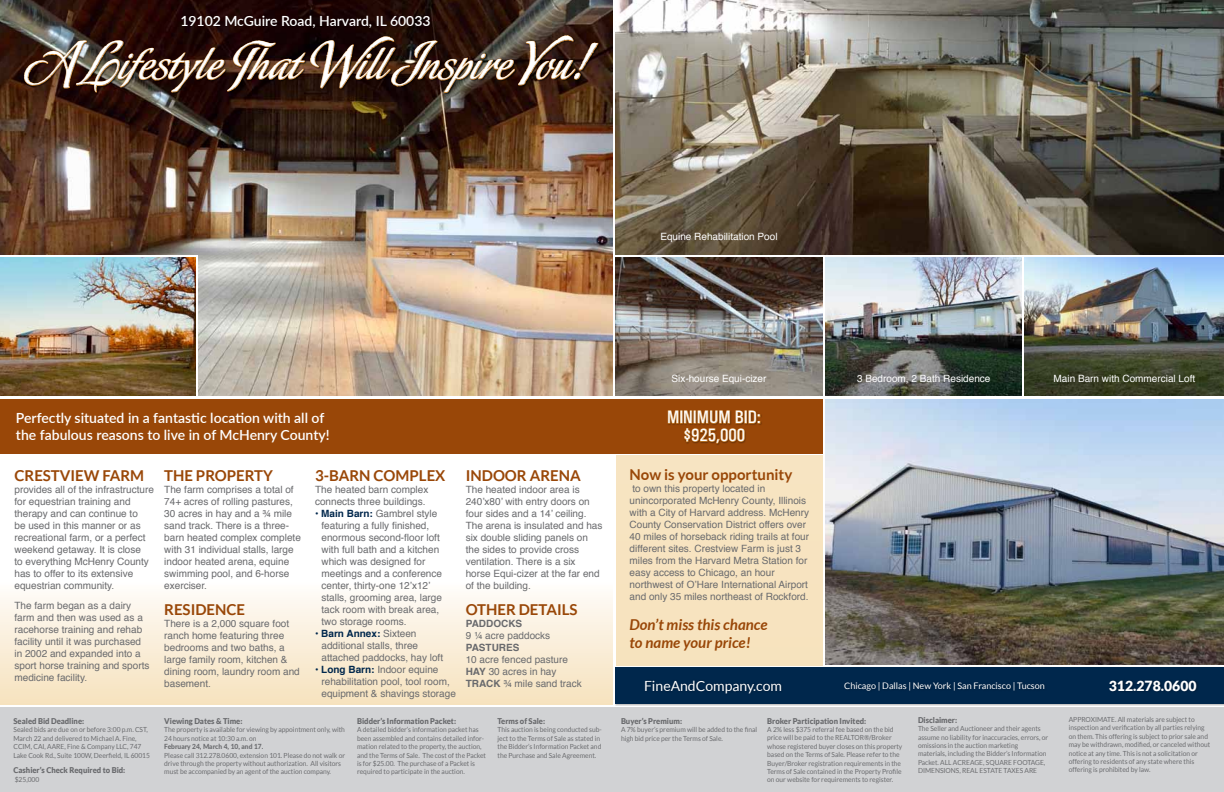
<style>
.page{position:relative;width:1224px;height:792px;background:#fff}
.page>*{position:absolute;margin:0;border:0;box-sizing:border-box;transform-origin:0 0}
.t1{font:50px "Oxida";color:#fff}
.t2{font:500 condensed 18px/18px "Univers";color:#fff;text-align:center}
.t3{font:700 15px "Lato";color:#994708}
.t4{font:italic 700 15px/18px "Lato";color:#994708}
.t5{font:600 14px/16.8px "Lato";color:#fff}
.t6{font:14px "Lato";color:#fff}
.t7{font:900 14px "Lato";color:#fff}
.t8{font:10px/12px "Helvetica";color:#696a6d}
.t9{font:10px "Helvetica";color:#fff}
.t10{font:700 10px "Helvetica";color:#696a6d}
.t11{font:9px "Lato";color:#fff}
.t12{font:900 8px "Lato";color:#696a6d;scale:.95 1}
.t13{font:7px/8.4px "Lato";color:#696a6d;scale:.95 1}
.t14{font:800 7px "Lato";color:#696a6d;scale:.95 1}
.s1{font-weight:700;color:#00274c}
.s2{font-weight:700}
</style>
<div class="page">
<img style="left:199px;top:255px;width:414px;height:141px">
<div style="left:617px;top:455px;width:206px;height:210px;background:#f7e3c0"></div>
<div style="left:0;top:570px;width:613px;height:134px;background:linear-gradient(to bottom,#fff,#f6e2bd)"></div>
<div style="left:0;top:707px;width:1224px;height:85px;background:#d1d2d4"></div>
<div style="left:0;top:399px;width:613px;height:54px;background:#994708"></div>
<div style="left:615px;top:667px;width:609px;height:39px;background:#c5c5c5"></div>
<div style="left:616px;top:667px;width:608px;height:37px;background:#00274c"></div>
<img style="left:0;top:0;width:613px;height:255px">
<img style="left:826px;top:399px;width:398px;height:265px">
<img style="left:1025px;top:258px;width:199px;height:138px">
<img style="left:615px;top:0;width:609px;height:255px">
<img style="left:826px;top:258px;width:196px;height:138px">
<img style="left:615px;top:258px;width:208px;height:138px">
<svg style="left:23px;top:35px;width:576px;height:59px"></svg>
<div style="left:181px;top:15px;width:251px;height:15px;background:#000;opacity:.35"></div>
<div style="left:613px;top:399px;width:210px;height:54px;background:#994708"></div>
<svg style="left:667px;top:410px;width:94px;height:34px"></svg>
<img style="left:0;top:258px;width:196px;height:138px">
<h3 class="t5" style="left:180px;top:12px;width:252px">19102 McGuire Road, Harvard, IL 60033</h3>
<h1 class="t1" style="left:27px;top:30px;width:561px">A Lifestyle That Will Inspire You!</h1>
<p class="t9" style="left:660px;top:229px;width:119px">Equine Rehabilitation Pool</p>
<h3 class="t5" style="left:16px;top:409px;width:315px">Perfectly situated in a fantastic location with all of the fabulous reasons to live in of McHenry County!</h3>
<h3 class="t3" style="left:14px;top:467px;width:118px">Crestvi ew Farm</h3>
<p class="t8" style="left:14px;top:484px;width:141px">provides all of the infrastructure for equestrian training and therapy and can continue to<br>be used in this manner or as recreational farm, or a perfect weekend getaway. It is close<br>to everything McHenry County has to offer to its extensive equestrian community.</p>
<p class="t8" style="left:14px;top:599px;width:137px">The farm began as a dairy farm and then was used as a racehorse training and rehab facility until it was purchased in 2002 and expanded into a sport horse training and sports medicine facility.</p>
<h3 class="t3" style="left:164px;top:467px;width:110px">THE PROPERTY</h3>
<p class="t8" style="left:164px;top:484px;width:138px">The farm comprises a total of<br>74+ acres of rolling pastures,<br>30 acres in hay and a ¾ mile sand track. There is a three&shy;barn heated complex complete with 31 individual stalls, large indoor heated arena, equine swimming pool, and 6-horse exerciser.</p>
<h3 class="t3" style="left:164px;top:601px;width:81px">RESIDENCE</h3>
<p class="t8" style="left:164px;top:617px;width:137px">There is a 2,000 square foot ranch home featuring three bedrooms and two baths, a large family room, kitchen &amp; dining room, laundry room and basement.</p>
<h3 class="t3" style="left:315px;top:467px;width:132px">3-BARN COMPLEX</h3>
<p class="t8" style="left:315px;top:484px;width:115px">The heated barn complex connects three buildings.</p>
<p class="t8" style="left:321px;top:508px;width:122px;text-indent:-6px"><span class="s1">• Main Barn:</span> Gambrel style featuring a fully finished, enormous second-floor loft with full bath and a kitchen which was designed for meetings and a conference center, thirty-one 12’x12’ stalls, grooming area, large tack room with break area, two storage rooms.</p>
<p class="t8" style="left:321px;top:628px;width:123px;text-indent:-6px"><span class="s1">• Barn Annex:</span> Sixteen additional stalls, three attached paddocks, hay loft</p>
<p class="t8" style="left:321px;top:664px;width:136px;text-indent:-6px"><span class="s1">• Long Barn:</span> Indoor equine rehabilitation pool, tool room, equipment &amp; shavings storage</p>
<h3 class="t3" style="left:466px;top:467px;width:116px">INDOOR ARENA</h3>
<p class="t8" style="left:466px;top:484px;width:138px">The heated indoor area is<br>240’x80’ with entry doors on four sides and a 14’ ceiling.<br>The arena is insulated and has six double sliding panels on the sides to provide cross ventilation. There is a six horse Equi-cizer at the far end of the building.</p>
<h3 class="t3" style="left:466px;top:601px;width:113px">OTHER DETAILS</h3>
<p class="t10" style="left:466px;top:615px;width:58px">PADDOCKS</p>
<p class="t8" style="left:466px;top:629px;width:86px">9 ¼ acre paddocks</p>
<p class="t10" style="left:466px;top:639px;width:55px">PASTURES</p>
<p class="t8" style="left:466px;top:653px;width:118px">10 acre fenced pasture<br><span class="s2">HAY</span> 30 acres in hay<br><span class="s2">TRACK</span> ¾ mile sand track</p>
<p class="t12" style="left:14px;top:716px;width:76px">Sealed Bid Deadline:</p>
<p class="t13" style="left:14px;top:726px;width:145px">Sealed bids are due on or before 3:00 p.m. CST, March 22 and delivered to Michael A. Fine, CCIM, CAI, AARE, Fine &amp; Company LLC, 747<br>Lake Cook Rd., Suite 100W, Deerfield, IL 60015</p>
<p class="t12" style="left:14px;top:766px;width:119px">Cashier’s Check Required to Bid:</p>
<p class="t13" style="left:15px;top:775px;width:27px">$25,000</p>
<p class="t12" style="left:164px;top:716px;width:84px">Viewing Dates &amp; Time:</p>
<p class="t13" style="left:164px;top:726px;width:192px">The property is available for viewing by appointment only, with<br>24 hours notice at 10:30 a.m. on</p>
<p class="t14" style="left:164px;top:741px;width:106px">February 24, March 4, 10, and 17.</p>
<p class="t13" style="left:164px;top:751px;width:192px">Please call 312.278.0600, extension 101. Please do not walk or drive through the property without authorization. All visitors must be accompanied by an agent of the auction company.</p>
<p class="t12" style="left:357px;top:716px;width:106px">Bidder’s Information Packet:</p>
<p class="t13" style="left:357px;top:726px;width:137px">A detailed bidder’s information packet has been assembled and contains detailed infor&shy;mation related to the property, the auction, and the Terms of Sale. The cost of the Packet is for $25.00. The purchase of a Packet is required to participate in the auction.</p>
<p class="t12" style="left:498px;top:716px;width:52px">Terms of Sale:</p>
<p class="t13" style="left:498px;top:726px;width:111px">This auction is being conducted sub&shy;ject to the Terms of Sale as stated in the Bidder’s Information Packet and the Purchase and Sale Agreement.</p>
<p class="t9" style="left:672px;top:371px;width:97px">Six-hourse Equi-cizer</p>
<p class="t9" style="left:857px;top:371px;width:135px">3 Bedroom, 2 Bath Residence</p>
<p class="t9" style="left:1054px;top:371px;width:143px">Main Barn with Commercial Loft</p>
<h2 class="t2" style="left:667px;top:408px;width:95px">MINIMUM BID: $925,000</h2>
<h3 class="t3" style="left:630px;top:466px;width:164px">Now is your opportunity</h3>
<p class="t8" style="left:630px;top:483px;width:181px">to own this property located in unincorporated McHenry County, Illinois with a City of Harvard address. McHenry County Conservation District offers over 40 miles of horseback riding trails at four different sites. Crestview Farm is just 3 miles from the Harvard Metra Station for easy access to Chicago, an hour northwest of O’Hare International Airport and only 35 miles northeast of Rockford.</p>
<h3 class="t4" style="left:630px;top:616px;width:139px">Don’t miss this chance to name your price!</h3>
<h3 class="t6" style="left:644px;top:678px;width:140px">FineAndCompany.com</h3>
<p class="t11" style="left:844px;top:680px;width:202px">Chicago | Dallas | New York | San Francisco | Tucson</p>
<h3 class="t7" style="left:1109px;top:677px;width:89px">312.278.0600</h3>
<p class="t12" style="left:918px;top:715px;width:43px">Disclaimer:</p>
<p class="t13" style="left:918px;top:724px;width:138px">The Seller and Auctioneer and their agents assume no liability for inaccuracies, errors, or omissions in the auction marketing materials, including the Bidder’s Information Packet. ALL ACREAGE, SQUARE FOOTAGE, DIMENSIONS, REAL ESTATE TAXES ARE</p>
<p class="t12" style="left:767px;top:716px;width:106px">Broker Participation Invited:</p>
<p class="t13" style="left:767px;top:725px;width:144px">A 2% less $375 referral fee based on the bid price will be paid to the REALTOR®/Broker whose registered buyer closes on this property based on the Terms of Sale. Please refer to the Buyer/Broker registration requirements in the Terms of Sale contained in the Property Profile on our website for requirements to register.</p>
<p class="t13" style="left:1069px;top:715px;width:151px">APPROXIMATE. All materials are subject to inspection and verification by all parties relying on them. This offering is subject to prior sale and may be withdrawn, modified, or canceled without notice at any time. This is not a solicitation or offering to residents of any state where this offering is prohibited by law.</p>
<p class="t12" style="left:621px;top:716px;width:66px">Buyer’s Premium:</p>
<p class="t13" style="left:621px;top:726px;width:145px">A 7% buyer’s premium will be added to the final high bid price per the Terms of Sale.</p>
</div>
